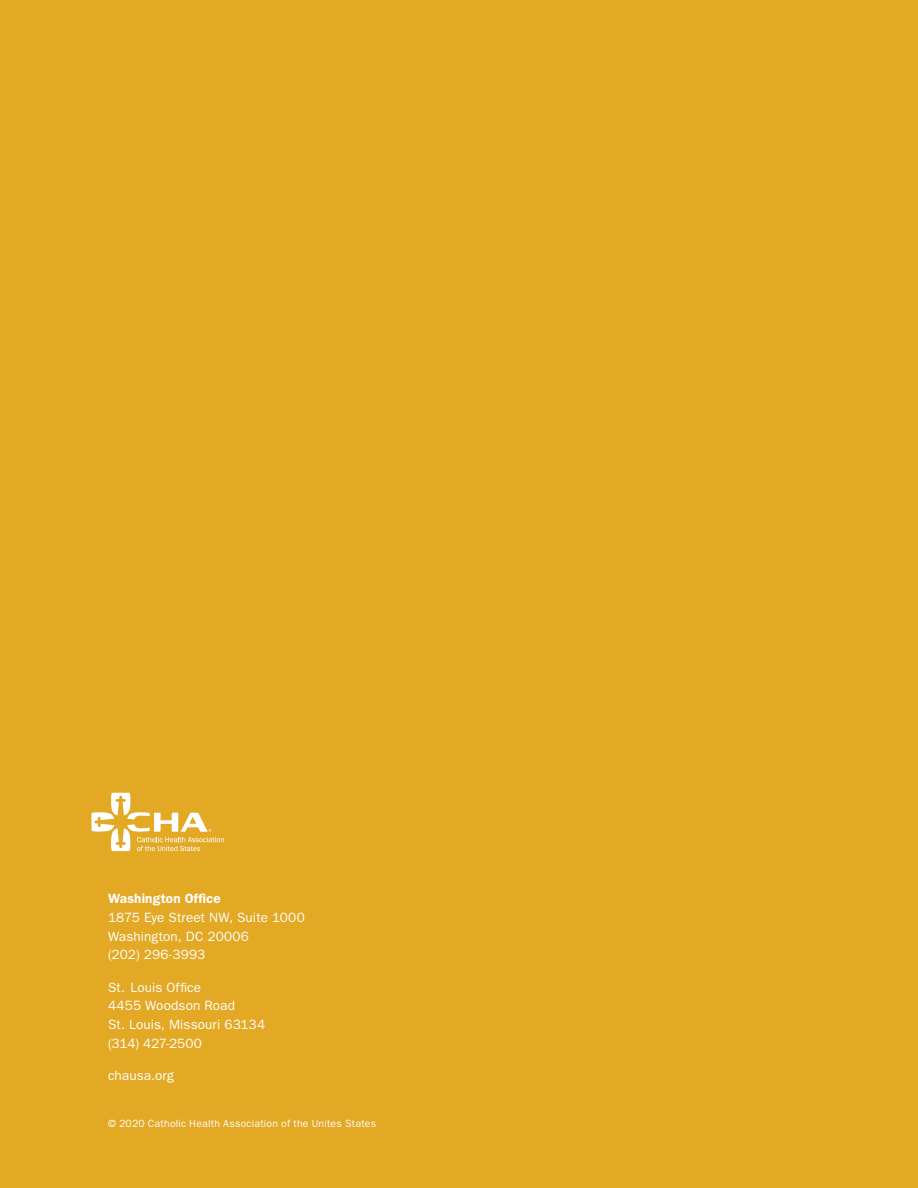
<style>
.page{position:relative;width:918px;height:1188px;background:#e3a824}
.page>*{position:absolute;margin:0;border:0;box-sizing:border-box;transform-origin:0 0}
.t1{font:13.5px/18.8px "Franklin Gothic";letter-spacing:.01em;color:#fff}
.t2{font:600 13.5px "Franklin Gothic";letter-spacing:.01em;color:#fff}
.t3{font:10.5px "Franklin Gothic";letter-spacing:.015em;color:#fff}
</style>
<div class="page">
<svg style="left:92px;top:793px;width:132px;height:58px"></svg>
<p class="t2" style="left:108px;top:890px;width:114px">Washington Office</p>
<p class="t1" style="left:108px;top:908px;width:198px">1875 Eye Street NW, Suite 1000<br>Washington, DC 20006<br>(202) 296-3993</p>
<p class="t1" style="left:108px;top:977px;width:159px">St. Louis Office<br>4455 Woodson Road<br>St. Louis, Missouri 63134 (314) 427-2500</p>
<p class="t1" style="left:108px;top:1066px;width:67px">chausa.org</p>
<p class="t3" style="left:108px;top:1118px;width:270px">© 2020 Catholic Health Association of the Unites States</p>
</div>
